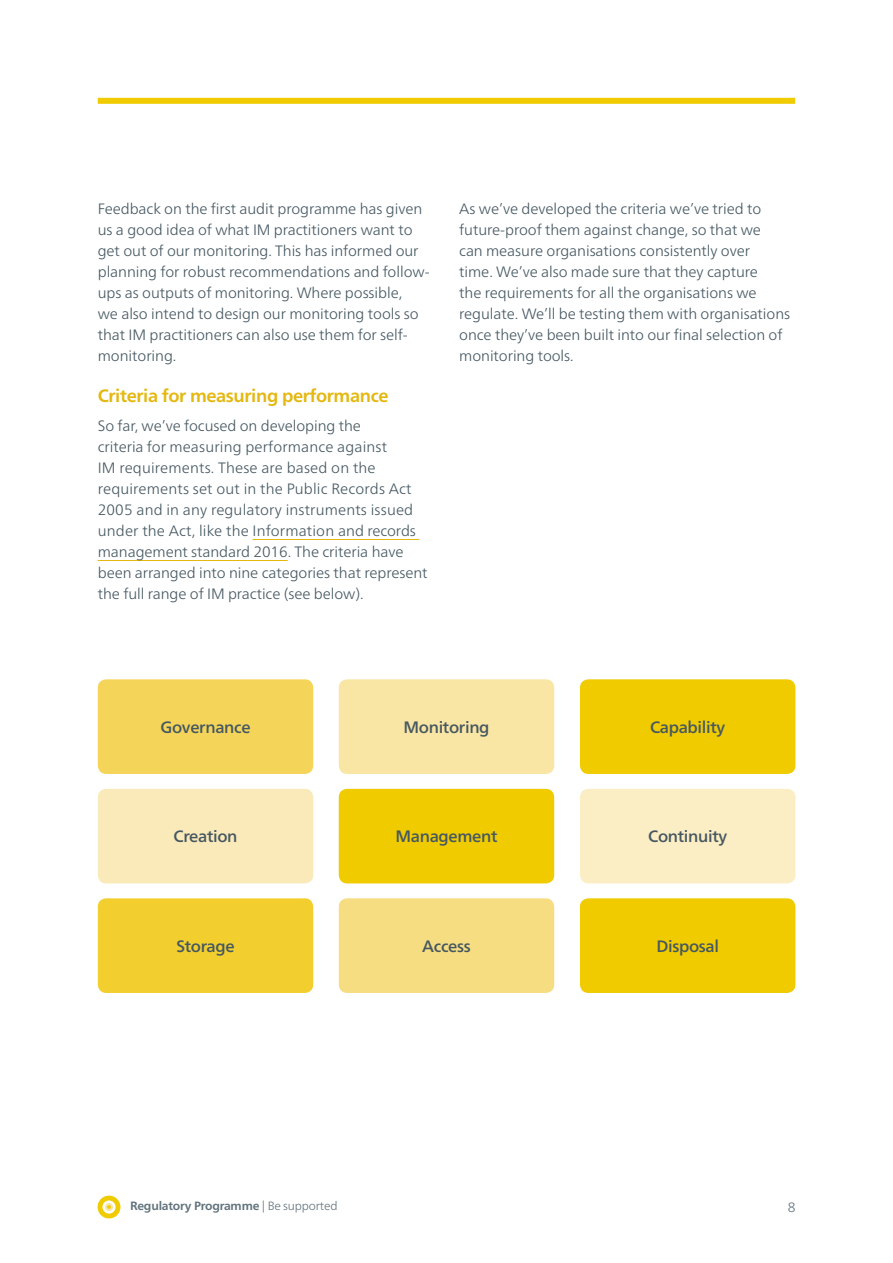
<style>
.page{position:relative;width:893px;height:1263px;background:#fff}
.page>*{position:absolute;margin:0;border:0;box-sizing:border-box;transform-origin:0 0}
.t1{font:700 18px "Frutiger Neue LT Pro";letter-spacing:-.02em;color:#e4b810}
.t2{font:500 16.5px "Frutiger Neue LT Pro";letter-spacing:-.02em;color:#455761}
.t3{font:300 15px/21px "Frutiger Neue LT Pro";letter-spacing:-.005em;color:#455761}
.t4{font:300 13.5px "Frutiger Neue LT Pro";color:#61737d}
.t5{font:700 12px "Frutiger Neue LT Pro";letter-spacing:-.015em;color:#61737d}
.s1{font-weight:300}
</style>
<div class="page">
<div style="left:98px;top:679px;width:215px;height:95px;background:#f5d559;border-radius:9px"></div>
<div style="left:98px;top:789px;width:215px;height:94px;background:#faeab9;border-radius:9px"></div>
<div style="left:98px;top:898px;width:215px;height:95px;background:#f2cf2e;border-radius:9px"></div>
<div style="left:339px;top:679px;width:215px;height:95px;background:#f9e5a4;border-radius:9px"></div>
<div style="left:339px;top:789px;width:215px;height:94px;background:#f0cb00;border-radius:9px"></div>
<div style="left:339px;top:898px;width:215px;height:95px;background:#f7dd82;border-radius:9px"></div>
<div style="left:580px;top:679px;width:215px;height:95px;background:#f0cb00;border-radius:9px"></div>
<div style="left:580px;top:789px;width:215px;height:94px;background:#fbedc4;border-radius:9px"></div>
<div style="left:580px;top:898px;width:215px;height:95px;background:#f0cb00;border-radius:9px"></div>
<div style="left:98px;top:1195px;width:22px;height:23px;background:#f0cb00;border-radius:50%"></div>
<svg style="left:102px;top:1200px;width:14px;height:13px"></svg>
<div style="left:105px;top:1203px;width:8px;height:8px;background:#f9e5a4;border-radius:50%"></div>
<svg style="left:107px;top:1205px;width:4px;height:4px"></svg>
<hr style="left:253px;top:539px;width:166px;height:1px;background:#e4b810">
<hr style="left:98px;top:560px;width:190px;height:1px;background:#e4b810">
<div style="left:98px;top:98px;width:697px;height:6px;background:#f0cb00"></div>
<p class="t3" style="left:98px;top:198px;width:333px">Feedback on the first audit programme has given us a good idea of what IM practitioners want to get out of our monitoring. This has informed our planning for robust recommendations and follow&shy;ups as outputs of monitoring. Where possible,<br>we also intend to design our monitoring tools so that IM practitioners can also use them for self&shy;monitoring.</p>
<p class="t1" style="left:98px;top:385px;width:292px">Criteria for measuring performance</p>
<p class="t3" style="left:98px;top:415px;width:331px">So far, we’ve focused on developing the<br>criteria for measuring performance against<br>IM requirements. These are based on the requirements set out in the Public Records Act 2005 and in any regulatory instruments issued under the Act, like the Information and records management standard 2016. The criteria have been arranged into nine categories that represent the full range of IM practice (see below).</p>
<p class="t3" style="left:459px;top:198px;width:332px">As we’ve developed the criteria we’ve tried to future-proof them against change, so that we<br>can measure organisations consistently over<br>time. We’ve also made sure that they capture<br>the requirements for all the organisations we regulate. We’ll be testing them with organisations once they’ve been built into our final selection of monitoring tools.</p>
<p class="t2" style="left:160px;top:717px;width:92px">Governance</p>
<p class="t2" style="left:403px;top:717px;width:88px">Monitoring</p>
<p class="t2" style="left:650px;top:717px;width:77px">Capability</p>
<p class="t2" style="left:173px;top:827px;width:66px">Creation</p>
<p class="t2" style="left:395px;top:827px;width:104px">Management</p>
<p class="t2" style="left:648px;top:827px;width:80px">Continuity</p>
<p class="t2" style="left:176px;top:936px;width:60px">Storage</p>
<p class="t2" style="left:422px;top:936px;width:50px">Access</p>
<p class="t2" style="left:656px;top:936px;width:64px">Disposal</p>
<p class="t5" style="left:130px;top:1199px;width:209px">Regulatory Programme <span class="s1">| Be supported</span></p>
<p class="t4" style="left:788px;top:1199px;width:9px">8</p>
</div>
